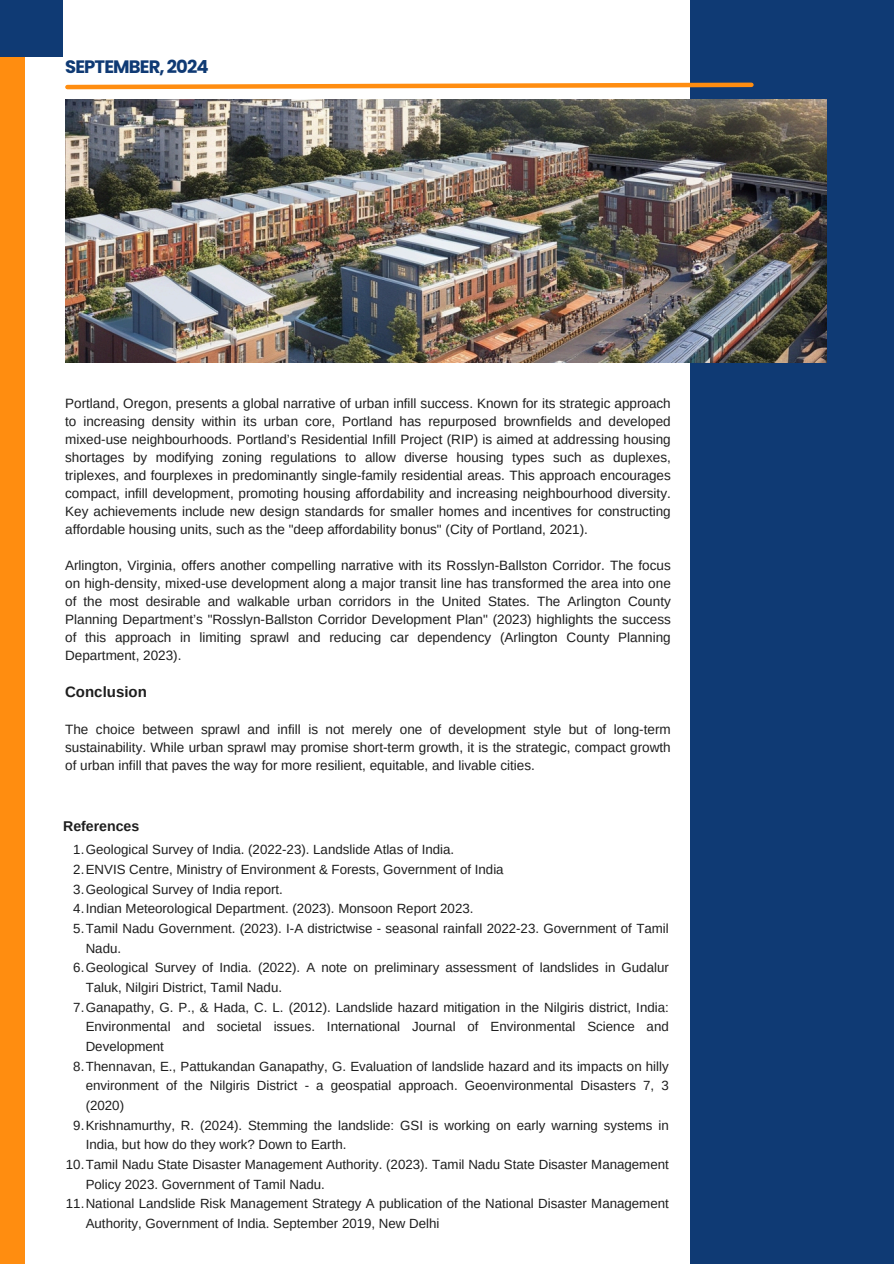
<style>
.page{position:relative;width:894px;height:1264px;background:#fff}
.page>*{position:absolute;margin:0;border:0;box-sizing:border-box;transform-origin:0 0}
.t1{font:700 18px "Poppins";letter-spacing:-.05em;color:#0f3a74}
.t2{font:700 15px "Arimo";color:#1e1e1e}
.t3{font:700 14.1px "Arimo";color:#1e1e1e}
.t4{font:13.5px/18px "Arimo";color:#1e1e1e;text-align:justify}
.t5{font:13.35px/19.6px "Arimo";color:#1e1e1e}
</style>
<div class="page">
<div style="left:689px;top:0;width:204px;height:1263px;background:#0f3a74"></div>
<img style="left:65px;top:99px;width:760px;height:263px">
<div style="left:0;top:0;width:24px;height:1263px;background:#ff8d10"></div>
<svg style="left:65px;top:80px;width:689px;height:12px"></svg>
<div style="left:0;top:0;width:63px;height:56px;background:#0f3a74"></div>
<h3 class="t1" style="left:65px;top:54px;width:145px">SEPTEMBER, 2024</h3>
<p class="t4" style="left:65px;top:394px;width:607px">Portland, Oregon, presents a global narrative of urban infill success. Known for its strategic approach to increasing density within its urban core, Portland has repurposed brownfields and developed mixed-use neighbourhoods. Portland’s Residential Infill Project (RIP) is aimed at addressing housing shortages by modifying zoning regulations to allow diverse housing types such as duplexes, triplexes, and fourplexes in predominantly single-family residential areas. This approach encourages compact, infill development, promoting housing affordability and increasing neighbourhood diversity.<br>Key achievements include new design standards for smaller homes and incentives for constructing affordable housing units, such as the "deep affordability bonus" (City of Portland, 2021).</p>
<h3 class="t4" style="left:65px;top:556px;width:607px">Arlington, Virginia, offers another compelling narrative with its Rosslyn-Ballston Corridor. The focus on high-density, mixed-use development along a major transit line has transformed the area into one of the most desirable and walkable urban corridors in the United States. The Arlington County Planning Department’s "Rosslyn-Ballston Corridor Development Plan" (2023) highlights the success of this approach in limiting sprawl and reducing car dependency (Arlington County Planning Department, 2023).</h3>
<h3 class="t2" style="left:65px;top:683px;width:83px">Conclusion</h3>
<h2 class="t4" style="left:65px;top:720px;width:607px">The choice between sprawl and infill is not merely one of development style but of long-term sustainability. While urban sprawl may promise short-term growth, it is the strategic, compact growth of urban infill that paves the way for more resilient, equitable, and livable cities.</h2>
<h2 class="t3" style="left:63px;top:818px;width:78px">References</h2>
<p class="t5" style="left:73px;top:839px;width:382px">1.Geological Survey of India. (2022-23). Landslide Atlas of India.</p>
<p class="t5" style="left:73px;top:859px;width:432px">2.ENVIS Centre, Ministry of Environment &amp; Forests, Government of India</p>
<p class="t5" style="left:73px;top:879px;width:211px">3.Geological Survey of India report.</p>
<p class="t5" style="left:73px;top:898px;width:401px">4.Indian Meteorological Department. (2023). Monsoon Report 2023.</p>
<p class="t5" style="left:86px;top:918px;width:584px;text-indent:-12px">5.Tamil Nadu Government. (2023). I-A districtwise - seasonal rainfall 2022-23. Government of Tamil<br>Nadu.</p>
<p class="t5" style="left:86px;top:957px;width:584px;text-indent:-12px">6.Geological Survey of India. (2022). A note on preliminary assessment of landslides in Gudalur<br>Taluk, Nilgiri District, Tamil Nadu.</p>
<p class="t5" style="left:86px;top:997px;width:584px;text-align:justify;text-indent:-12px">7.Ganapathy, G. P., &amp; Hada, C. L. (2012). Landslide hazard mitigation in the Nilgiris district, India:<br>Environmental and societal issues. International Journal of Environmental Science and Development</p>
<p class="t5" style="left:86px;top:1056px;width:584px;text-align:justify;text-indent:-12px">8.Thennavan, E., Pattukandan Ganapathy, G. Evaluation of landslide hazard and its impacts on hilly environment of the Nilgiris District - a geospatial approach. Geoenvironmental Disasters 7, 3 (2020)</p>
<p class="t5" style="left:86px;top:1115px;width:584px;text-indent:-12px">9.Krishnamurthy, R. (2024). Stemming the landslide: GSI is working on early warning systems in<br>India, but how do they work? Down to Earth.</p>
<p class="t5" style="left:86px;top:1154px;width:584px;text-indent:-20px">10.Tamil Nadu State Disaster Management Authority. (2023). Tamil Nadu State Disaster Management<br>Policy 2023. Government of Tamil Nadu.</p>
<p class="t5" style="left:86px;top:1193px;width:584px;text-indent:-20px">11.National Landslide Risk Management Strategy A publication of the National Disaster Management<br>Authority, Government of India. September 2019, New Delhi</p>
</div>
